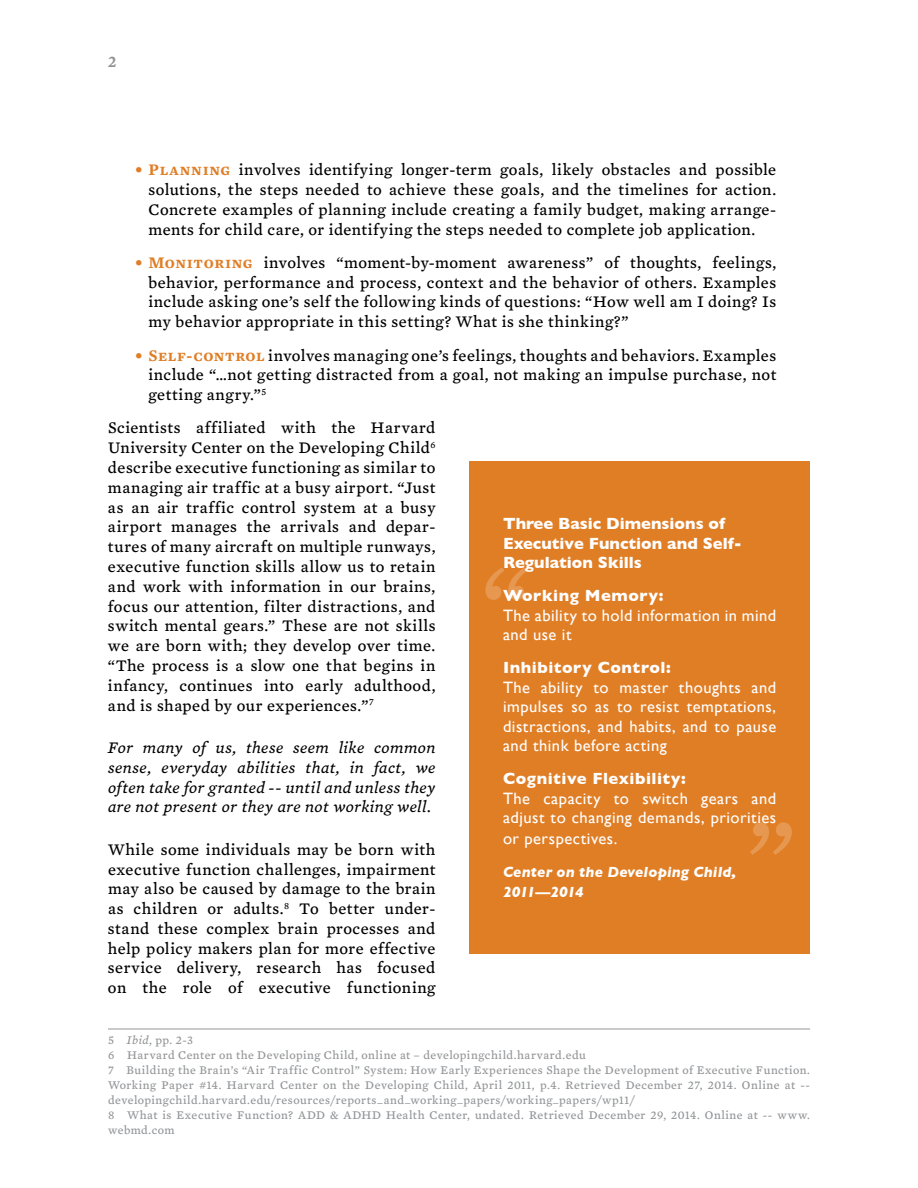
<style>
.page{position:relative;width:918px;height:1188px;background:#fff}
.page>*{position:absolute;margin:0;border:0;box-sizing:border-box;transform-origin:0 0}
.t1{font:113.55px "Mercury Text G4";color:#fff}
.t2{font:16.5px/19.8px "Mercury Text G4";letter-spacing:.035em;color:#000;text-align:justify}
.t3{font:16.5px/19.5px "Gill Sans";letter-spacing:.03em;color:#fff}
.t4{font:italic 16.5px/19.8px "Mercury Text G4";letter-spacing:.025em;color:#000;text-align:justify}
.t5{font:700 16.5px/19.8px "Gill Sans";color:#fff}
.t6{font:700 16.5px "Gill Sans";letter-spacing:.03em;color:#fff}
.t7{font:700 16.5px "Gill Sans";letter-spacing:.035em;color:#fff}
.t8{font:600 16.5px "Mercury Text G4";color:#919195}
.t9{font:italic 700 15px/19.5px "Gill Sans";letter-spacing:.005em;color:#fff}
.t10{font:12px/15px "Mercury Text G4";letter-spacing:.045em;color:#939598}
.s1{font-weight:600;color:#e07e26}
.s2{font-style:italic}
</style>
<div class="page">
<hr style="left:108px;top:1029px;width:702px;height:1px;background:#939598">
<div style="left:469px;top:461px;width:341px;height:492px;background:#e07e26"></div>
<p class="t8" style="left:108px;top:49px;width:10px">2</p>
<p class="t2" style="left:148px;top:159px;width:629px;text-indent:-13px"><span class="s1">• Planning</span> involves identifying longer-term goals, likely obstacles and possible solutions, the steps needed to achieve these goals, and the timelines for action.<br>Concrete examples of planning include creating a family budget, making arrange&shy;ments for child care, or identifying the steps needed to complete job application.</p>
<p class="t2" style="left:148px;top:252px;width:629px;text-indent:-13px"><span class="s1">• Monitoring</span> involves “moment-by-moment awareness” of thoughts, feelings, behavior, performance and process, context and the behavior of others. Examples include asking one’s self the following kinds of questions: “How well am I doing? Is my behavior appropriate in this setting? What is she thinking?”</p>
<p class="t2" style="left:148px;top:344px;width:629px;text-indent:-13px"><span class="s1">• Self-control</span> involves managing one’s feelings, thoughts and behaviors. Examples include “…not getting distracted from a goal, not making an impulse purchase, not getting angry.”<sup>5</sup></p>
<p class="t2" style="left:108px;top:417px;width:329px">Scientists affiliated with the Harvard University Center on the Developing Child<sup>6 </sup>describe executive functioning as similar to managing air traffic at a busy airport. “Just as an air traffic control system at a busy airport manages the arrivals and depar&shy;tures of many aircraft on multiple runways, executive function skills allow us to retain and work with information in our brains, focus our attention, filter distractions, and switch mental gears.” These are not skills we are born with; they develop over time. “The process is a slow one that begins in infancy, continues into early adulthood, and is shaped by our experiences.”<sup>7</sup></p>
<p class="t4" style="left:108px;top:737px;width:329px">For many of us, these seem like common sense, everyday abilities that, in fact, we often take for granted -- until and unless they are not present or they are not working well.</p>
<p class="t2" style="left:108px;top:838px;width:329px">While some individuals may be born with executive function challenges, impairment may also be caused by damage to the brain as children or adults.<sup>8</sup> To better under&shy;stand these complex brain processes and help policy makers plan for more effective service delivery, research has focused on the role of executive functioning</p>
<p class="t10" style="left:108px;top:1032px;width:704px">5 <span class="s2">Ibid</span>, pp. 2-3<br>6 Harvard Center on the Developing Child, online at – developingchild.harvard.edu<br>7 Building the Brain’s “Air Traffic Control” System: How Early Experiences Shape the Development of Executive Function.<br>Working Paper #14. Harvard Center on the Developing Child, April 2011, p.4. Retrieved December 27, 2014. Online at -- developingchild.harvard.edu/resources/reports_and_working_papers/working_papers/wp11/<br>8 What is Executive Function? ADD &amp; ADHD Health Center, undated. Retrieved December 29, 2014. Online at -- www. webmd.com</p>
<p class="t5" style="left:503px;top:513px;width:240px">Three Basic Dimensions of<br>Executive Function and Self-<br>Regulation Skills</p>
<p class="t7" style="left:503px;top:586px;width:162px">Working Memory:</p>
<p class="t3" style="left:503px;top:605px;width:275px">The ability to hold information in mind and use it</p>
<p class="t6" style="left:503px;top:658px;width:169px">Inhibitory Control:</p>
<p class="t3" style="left:503px;top:677px;width:275px;text-align:justify">The ability to master thoughts and impulses so as to resist temptations, distractions, and habits, and to pause and think before acting</p>
<p class="t6" style="left:503px;top:769px;width:184px">Cognitive Flexibility:</p>
<p class="t3" style="left:503px;top:788px;width:275px">The capacity to switch gears and adjust to changing demands, priorities</p>
<p class="t3" style="left:503px;top:829px;width:116px">or perspectives.</p>
<p class="t9" style="left:503px;top:863px;width:235px">Center on the Developing Child,<br>2011—2014</p>
<h1 class="t1" style="left:481px;top:521px;width:51px">“</h1>
<h1 class="t1" style="left:797px;top:901px;width:51px;rotate:-180deg">“</h1>
</div>
